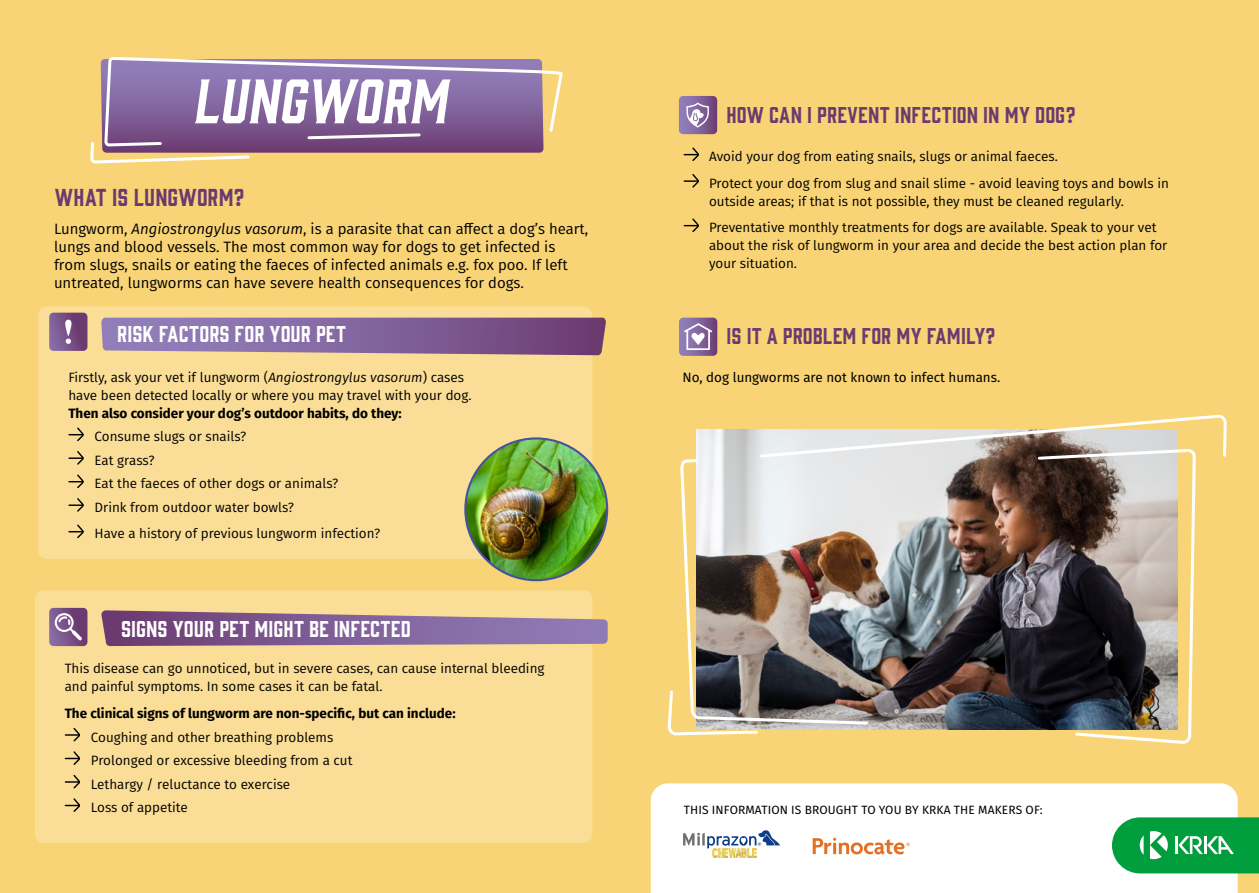
<style>
.page{position:relative;width:1259px;height:893px;background:#f9d476}
.page>*{position:absolute;margin:0;border:0;box-sizing:border-box;transform-origin:0 0}
.t1{font:italic 57.75px "Gin";color:#fff}
.t2{font:22.5px "Gin";letter-spacing:.01em;color:#6b3b70}
.t3{font:21px "Gin";letter-spacing:.005em;color:#6b3b70}
.t4{font:21px "Gin";letter-spacing:.005em;color:#fff}
.t5{font:15px/18px "Fira Sans";color:#000}
.t6{font:13.5px/23.5px "Fira Sans";color:#000}
.t7{font:700 13.5px "Fira Sans";color:#000}
.t8{font:13.5px "Fira Sans";color:#000}
.t9{font:12px "Fira Sans";letter-spacing:.01em;color:#000}
.s1{font-style:italic}
</style>
<div class="page">
<div style="left:38px;top:306px;width:554px;height:253px;background:#fade97;border-radius:9px"></div>
<svg style="left:90px;top:57px;width:473px;height:105px;background:#9a7c9b"></svg>
<svg style="left:69px;top:427px;width:15px;height:15px"></svg>
<svg style="left:69px;top:451px;width:15px;height:14px"></svg>
<svg style="left:69px;top:474px;width:15px;height:15px"></svg>
<svg style="left:69px;top:498px;width:15px;height:14px"></svg>
<svg style="left:69px;top:524px;width:15px;height:15px"></svg>
<svg style="left:101px;top:318px;width:505px;height:37px;background:#886a9a"></svg>
<img style="left:465px;top:438px;width:142px;height:142px;border-radius:71px">
<div style="left:651px;top:783px;width:586px;height:110px;background:#fff"></div>
<svg style="left:1112px;top:817px;width:147px;height:56px;background:#23ab58"></svg>
<svg style="left:683px;top:830px;width:97px;height:28px;background:#d1d5d2"></svg>
<svg style="left:812px;top:837px;width:97px;height:17px;background:#f5c9ae"></svg>
<svg style="left:684px;top:147px;width:15px;height:14px"></svg>
<svg style="left:684px;top:174px;width:15px;height:14px"></svg>
<svg style="left:684px;top:218px;width:15px;height:14px"></svg>
<svg style="left:679px;top:96px;width:38px;height:38px"></svg>
<div style="left:35px;top:590px;width:557px;height:253px;background:#fade97;border-radius:9px"></div>
<svg style="left:65px;top:727px;width:15px;height:15px"></svg>
<svg style="left:65px;top:751px;width:15px;height:14px"></svg>
<svg style="left:65px;top:774px;width:15px;height:15px"></svg>
<svg style="left:65px;top:798px;width:15px;height:14px"></svg>
<svg style="left:679px;top:318px;width:38px;height:38px"></svg>
<svg style="left:101px;top:610px;width:507px;height:36px"></svg>
<svg style="left:49px;top:608px;width:38px;height:38px"></svg>
<svg style="left:49px;top:313px;width:38px;height:38px"></svg>
<img style="left:696px;top:429px;width:340px;height:300px">
<img style="left:680px;top:457px;width:190px;height:269px">
<svg style="left:758px;top:414px;width:469px;height:45px"></svg>
<svg style="left:667px;top:689px;width:90px;height:47px"></svg>
<svg style="left:1036px;top:447px;width:159px;height:297px;background:#7b7166"></svg>
<h1 class="t1" style="left:192px;top:61px;width:256px">LUNGWORM</h1>
<h2 class="t2" style="left:55px;top:181px;width:191px">WHAT IS LUNGWORM?</h2>
<p class="t5" style="left:54px;top:219px;width:536px">Lungworm, <span class="s1">Angiostrongylus vasorum</span>, is a parasite that can affect a dog’s heart, lungs and blood vessels. The most common way for dogs to get infected is from slugs, snails or eating the faeces of infected animals e.g. fox poo. If left untreated, lungworms can have severe health consequences for dogs.</p>
<h3 class="t4" style="left:117px;top:320px;width:231px">RISK FACTORS FOR YOUR PET</h3>
<p class="t6" style="left:68px;top:368px;width:405px;line-height:18px">Firstly, ask your vet if lungworm (<span class="s1">Angiostrongylus vasorum</span>) cases have been detected locally or where you may travel with your dog.</p>
<p class="t7" style="left:68px;top:402px;width:335px">Then also consider your dog’s outdoor habits, do they:</p>
<p class="t6" style="left:95px;top:424px;width:245px">Consume slugs or snails?<br>Eat grass?<br>Eat the faeces of other dogs or animals?<br>Drink from outdoor water bowls?</p>
<p class="t6" style="left:95px;top:521px;width:287px">Have a history of previous lungworm infection?</p>
<h3 class="t4" style="left:121px;top:615px;width:291px">SIGNS YOUR PET MIGHT BE INFECTED</h3>
<p class="t6" style="left:65px;top:659px;width:481px;line-height:18px">This disease can go unnoticed, but in severe cases, can cause internal bleeding and painful symptoms. In some cases it can be fatal.</p>
<p class="t7" style="left:65px;top:702px;width:392px">The clinical signs of lungworm are non-specific, but can include:</p>
<p class="t6" style="left:91px;top:725px;width:263px">Coughing and other breathing problems Prolonged or excessive bleeding from a cut Lethargy / reluctance to exercise<br>Loss of appetite</p>
<h3 class="t3" style="left:726px;top:100px;width:350px">HOW CAN I PREVENT INFECTION IN MY DOG?</h3>
<p class="t6" style="left:709px;top:143px;width:461px;line-height:26.5px">Avoid your dog from eating snails, slugs or animal faeces.<br>Protect your dog from slug and snail slime - avoid leaving toys and bowls in</p>
<p class="t6" style="left:709px;top:187px;width:449px;line-height:26.5px">outside areas; if that is not possible, they must be cleaned regularly.<br>Preventative monthly treatments for dogs are available. Speak to your vet</p>
<p class="t6" style="left:709px;top:236px;width:460px;line-height:18px">about the risk of lungworm in your area and decide the best action plan for your situation.</p>
<h3 class="t3" style="left:726px;top:321px;width:270px">IS IT A PROBLEM FOR MY FAMILY?</h3>
<p class="t8" style="left:682px;top:367px;width:319px">No, dog lungworms are not known to infect humans.</p>
<p class="t9" style="left:684px;top:801px;width:360px">THIS INFORMATION IS BROUGHT TO YOU BY KRKA THE MAKERS OF:</p>
</div>
